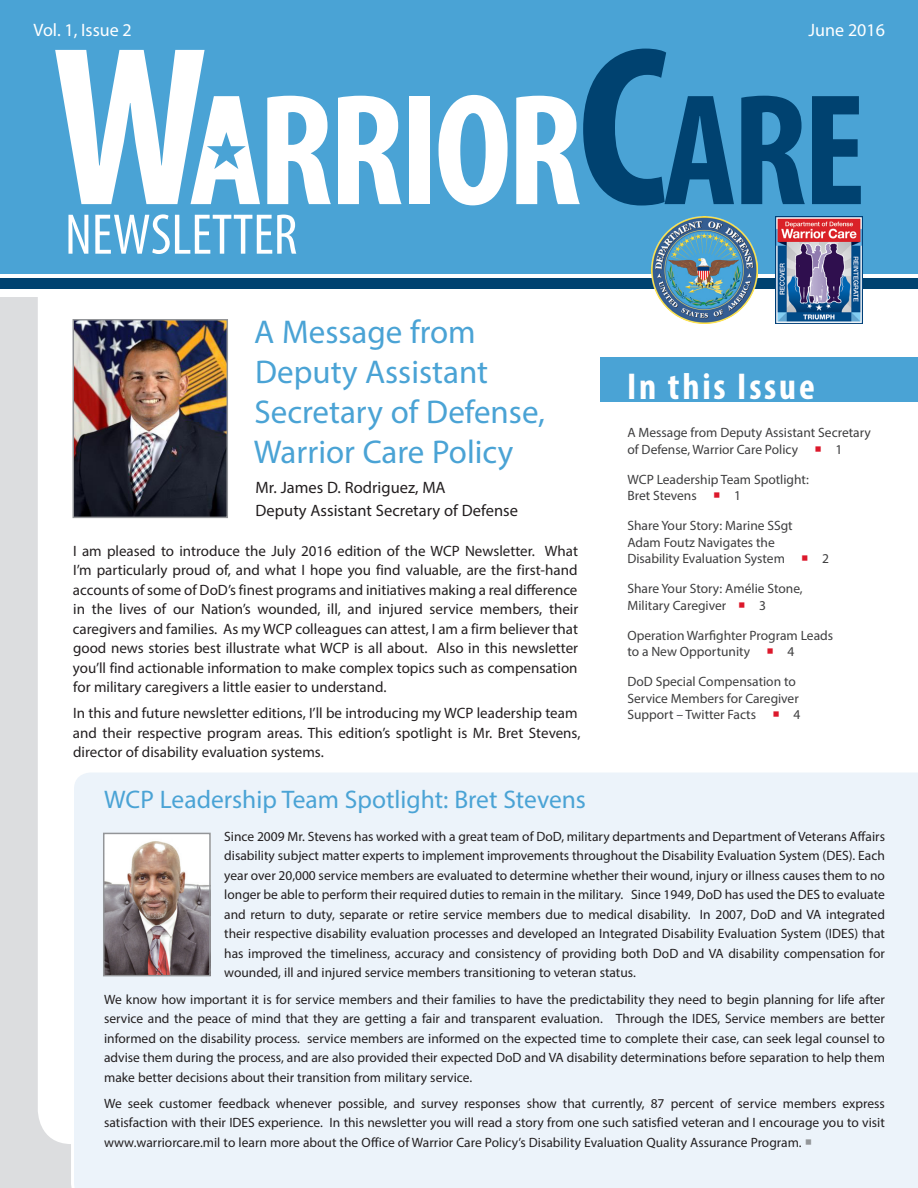
<style>
.page{position:relative;width:918px;height:1188px;background:#dcdddf}
.page>*{position:absolute;margin:0;border:0;box-sizing:border-box;transform-origin:0 0}
.t1{font:700 condensed 228.75px "Myriad Pro";color:#fff}
.t2{font:700 condensed 160.2px "Myriad Pro";letter-spacing:-.03em;color:#fff}
.t3{font:condensed 57.75px "Myriad Pro";color:#fff}
.TOC_Headers{font:700 condensed 37.5px "Myriad Pro";letter-spacing:.075em;color:#fff}
.Header_1{font:33px/39.8px "Myriad Pro";color:#4aa3d5}
.t4{font:25.5px "Myriad Pro";color:#4aa3d5}
.t5{font:18px "Myriad Pro";color:#fff}
.Byline{font:16.5px "Myriad Pro";color:#231f20}
.Body_Text{font:15px/19.5px "Myriad Pro";color:#231f20;text-align:justify}
.t6{font:13.5px/19.5px "Myriad Pro";color:#231f20;text-align:justify}
.TOC_text{font:13.5px/16.5px "Myriad Pro";color:#3e3e3f}
.s1{font-size:228.75px;color:#004270}
.s2{color:#004270}
.s3{color:#939598}
.s4{color:#dc182b}
</style>
<div class="page">
<div style="left:38px;top:297px;width:880px;height:847px;background:#fff"></div>
<div style="left:0;top:0;width:918px;height:284px;background:#4aa3d5"></div>
<svg style="left:212px;top:104px;width:25px;height:61px"></svg>
<div style="left:0;top:277px;width:918px;height:13px;background:#004270"></div>
<div style="left:0;top:290px;width:918px;height:7px;background:#fff"></div>
<hr style="left:0;top:274px;width:918px;height:3px;background:#fff">
<img style="left:651px;top:217px;width:106px;height:106px">
<img style="left:776px;top:217px;width:87px;height:106px">
<img style="left:76px;top:322px;width:149px;height:193px">
<div style="left:73px;top:319px;width:155px;height:199px;border:2px solid #939598"></div>
<div style="left:600px;top:358px;width:318px;height:44px;background:#4aa3d5"></div>
<div style="left:71px;top:770px;width:847px;height:418px;background:#ecf3fa"></div>
<img style="left:106px;top:836px;width:102px;height:137px">
<div style="left:103px;top:833px;width:108px;height:143px;border:2px solid #939598"></div>
<h3 class="t5" style="left:34px;top:19px;width:100px">Vol. 1, Issue 2</h3>
<h3 class="t5" style="left:809px;top:19px;width:78px">June 2016</h3>
<h1 class="t1" style="left:52px;top:-15px;width:157px">W</h1>
<h3 class="t3" style="left:65px;top:200px;width:234px">NEWSLETTER</h3>
<h2 class="t2" style="left:189px;top:51px;width:678px">ARRIOR<span class="s1">C</span><span class="s2">ARE</span></h2>
<h1 class="Header_1" style="left:254px;top:312px;width:293px">A Message from<br>Deputy Assistant<br>Secretary of Defense,<br>Warrior Care Policy</h1>
<h3 class="Byline" style="left:255px;top:477px;width:192px">Mr. James D. Rodriguez, MA</h3>
<h3 class="Byline" style="left:256px;top:500px;width:264px">Deputy Assistant Secretary of Defense</h3>
<p class="Body_Text" style="left:73px;top:541px;width:507px">I am pleased to introduce the July 2016 edition of the WCP Newsletter. What I’m particularly proud of, and what I hope you find valuable, are the first-hand accounts of some of DoD’s finest programs and initiatives making a real difference in the lives of our Nation’s wounded, ill, and injured service members, their caregivers and families. As my WCP colleagues can attest, I am a firm believer that good news stories best illustrate what WCP is all about. Also in this newsletter you’ll find actionable information to make complex topics such as compensation for military caregivers a little easier to understand.</p>
<p class="Body_Text" style="left:73px;top:703px;width:509px;text-align:left">In this and future newsletter editions, I’ll be introducing my WCP leadership team and their respective program areas. This edition’s spotlight is Mr. Bret Stevens, director of disability evaluation systems.</p>
<h3 class="t4" style="left:104px;top:783px;width:484px">WCP Leadership Team Spotlight: Bret Stevens</h3>
<p class="t6" style="left:224px;top:826px;width:662px">Since 2009 Mr. Stevens has worked with a great team of DoD, military departments and Department of Veterans Affairs disability subject matter experts to implement improvements throughout the Disability Evaluation System (DES). Each year over 20,000 service members are evaluated to determine whether their wound, injury or illness causes them to no longer be able to perform their required duties to remain in the military. Since 1949, DoD has used the DES to evaluate and return to duty, separate or retire service members due to medical disability. In 2007, DoD and VA integrated their respective disability evaluation processes and developed an Integrated Disability Evaluation System (IDES) that has improved the timeliness, accuracy and consistency of providing both DoD and VA disability compensation for wounded, ill and injured service members transitioning to veteran status.</p>
<p class="t6" style="left:104px;top:989px;width:782px">We know how important it is for service members and their families to have the predictability they need to begin planning for life after service and the peace of mind that they are getting a fair and transparent evaluation. Through the IDES, Service members are better informed on the disability process. service members are informed on the expected time to complete their case, can seek legal counsel to advise them during the process, and are also provided their expected DoD and VA disability determinations before separation to help them make better decisions about their transition from military service.</p>
<p class="t6" style="left:104px;top:1093px;width:782px">We seek customer feedback whenever possible, and survey responses show that currently, 87 percent of service members express satisfaction with their IDES experience. In this newsletter you will read a story from one such satisfied veteran and I encourage you to visit www.warriorcare.mil to learn more about the Office of Warrior Care Policy’s Disability Evaluation Quality Assurance Program. <span class="s3">○</span></p>
<h1 class="TOC_Headers" style="left:627px;top:363px;width:189px">In this Issue</h1>
<p class="TOC_text" style="left:627px;top:424px;width:245px">A Message from Deputy Assistant Secretary of Defense, Warrior Care Policy <span class="s4">○</span> 1</p>
<p class="TOC_text" style="left:627px;top:471px;width:183px">WCP Leadership Team Spotlight:<br>Bret Stevens <span class="s4">○</span> 1</p>
<p class="TOC_text" style="left:627px;top:517px;width:203px">Share Your Story: Marine SSgt<br>Adam Foutz Navigates the<br>Disability Evaluation System <span class="s4">○</span> 2</p>
<p class="TOC_text" style="left:627px;top:580px;width:177px">Share Your Story: Amélie Stone,<br>Military Caregiver <span class="s4">○</span> 3</p>
<p class="TOC_text" style="left:627px;top:627px;width:207px">Operation Warfighter Program Leads to a New Opportunity <span class="s4">○</span> 4</p>
<p class="TOC_text" style="left:627px;top:673px;width:174px">DoD Special Compensation to<br>Service Members for Caregiver<br>Support – Twitter Facts <span class="s4">○</span> 4</p>
</div>
